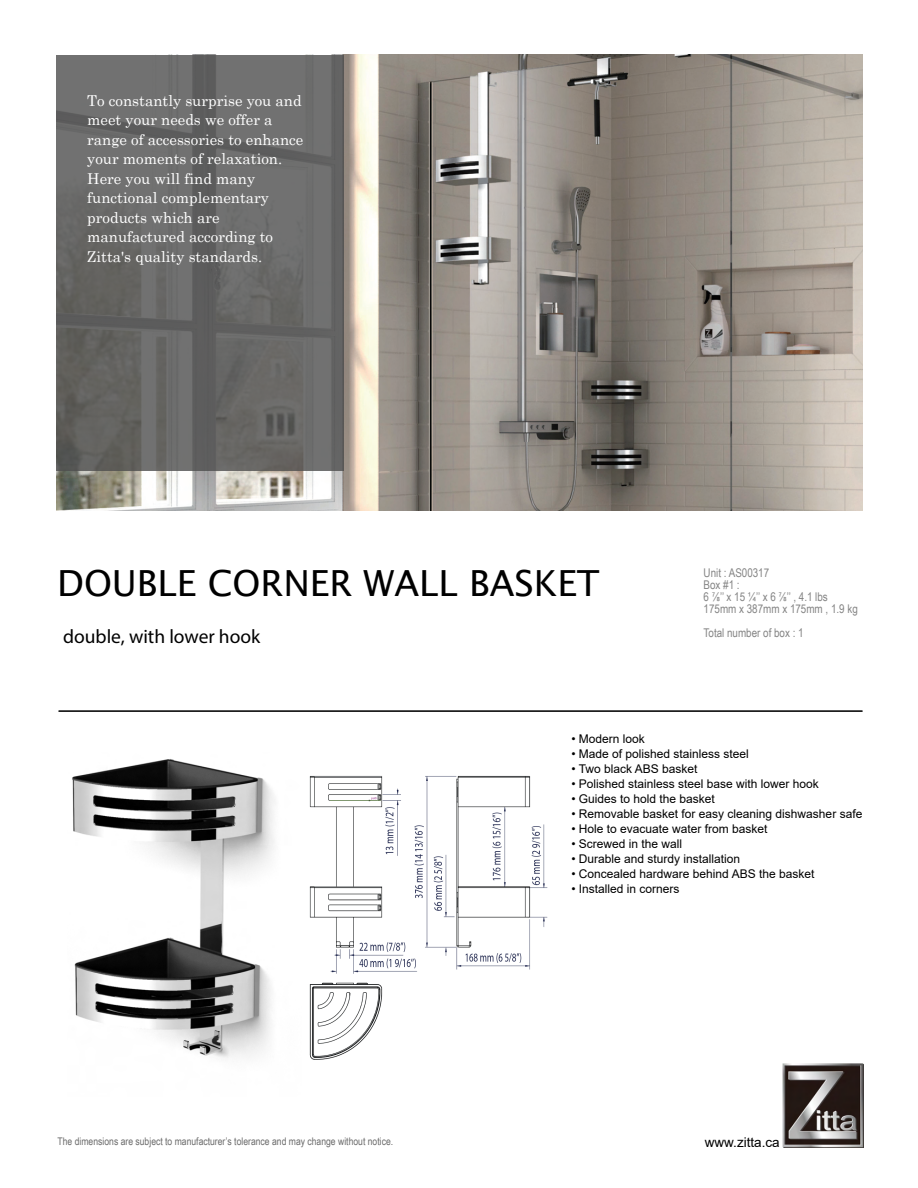
<style>
.page{position:relative;width:918px;height:1188px;background:#fff}
.page>*{position:absolute;margin:0;border:0;box-sizing:border-box;transform-origin:0 0}
.t1{font:36px "Lucida Sans";color:#000}
.t2{font:19.5px "Myriad Pro";color:#000}
.t3{font:15px/19.5px "Century Schoolbook";color:#fff}
.t4{font:13.5px "Arial";color:#000}
.t5{font:12px "Arial";color:#000}
.t6{font:12px/12px "Arial Narrow";color:#848484}
.t7{font:10.5px "Arial Narrow";color:#6b6b6b}
</style>
<div class="page">
<img style="left:72px;top:759px;width:203px;height:299px">
<img style="left:309px;top:776px;width:239px;height:284px">
<img style="left:56px;top:55px;width:807px;height:455px">
<hr style="left:59px;top:710px;width:804px;height:2px;background:#000">
<img style="left:783px;top:1063px;width:80px;height:84px">
<svg style="left:57px;top:55px;width:287px;height:416px;background:#696867"></svg>
<p class="t3" style="left:87px;top:89px;width:218px">To constantly surprise you and meet your needs we offer a range of accessories to enhance your moments of relaxation.<br>Here you will find many functional complementary products which are manufactured according to<br>Zitta's quality standards.</p>
<h1 class="t1" style="left:57px;top:563px;width:544px">DOUBLE CORNER WALL BASKET</h1>
<h2 class="t2" style="left:63px;top:624px;width:199px">double, with lower hook</h2>
<p class="t6" style="left:704px;top:566px;width:156px">Unit : AS00317<br>Box #1 :<br>6 ⅞’’ x 15 ¼’’ x 6 ⅞’’ , 4.1 lbs<br>175mm x 387mm x 175mm , 1.9 kg</p>
<p class="t6" style="left:704px;top:626px;width:102px">Total number of box : 1</p>
<p class="t7" style="left:58px;top:1134px;width:337px">The dimensions are subject to manufacturer’s tolerance and may change without notice.</p>
<p class="t5" style="left:571px;top:730px;width:75px">• Modern look</p>
<p class="t5" style="left:571px;top:745px;width:179px">• Made of polished stainless steel</p>
<p class="t5" style="left:571px;top:760px;width:128px">• Two black ABS basket</p>
<p class="t5" style="left:571px;top:775px;width:249px">• Polished stainless steel base with lower hook</p>
<p class="t5" style="left:571px;top:790px;width:145px">• Guides to hold the basket</p>
<p class="t5" style="left:571px;top:805px;width:292px">• Removable basket for easy cleaning dishwasher safe</p>
<p class="t5" style="left:571px;top:820px;width:198px">• Hole to evacuate water from basket</p>
<p class="t5" style="left:571px;top:835px;width:112px">• Screwed in the wall</p>
<p class="t5" style="left:571px;top:850px;width:170px">• Durable and sturdy installation</p>
<p class="t5" style="left:571px;top:865px;width:245px">• Concealed hardware behind ABS the basket</p>
<p class="t5" style="left:571px;top:880px;width:110px">• Installed in corners</p>
<p class="t4" style="left:705px;top:1133px;width:77px">www.zitta.ca</p>
</div>
